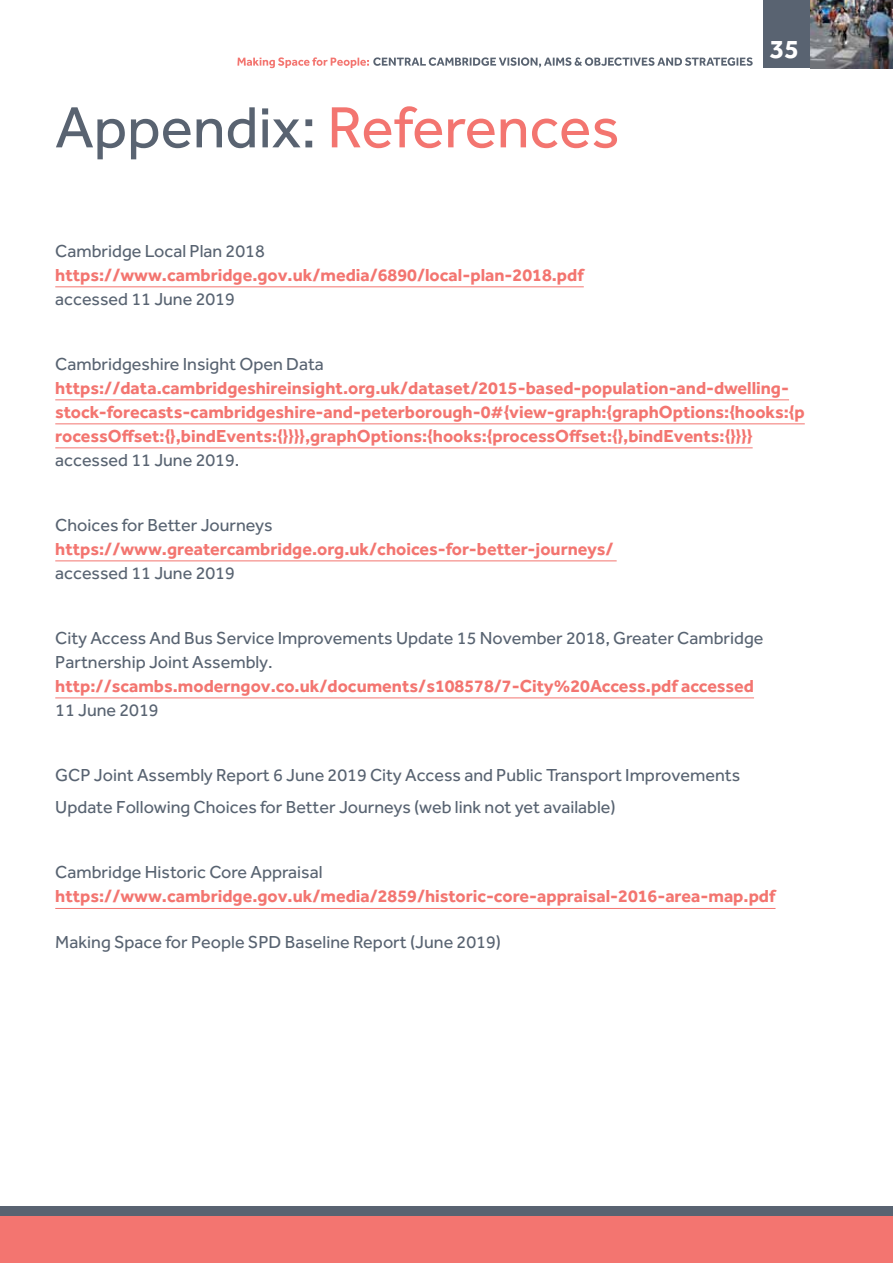
<style>
.page{position:relative;width:893px;height:1263px;background:#fff}
.page>*{position:absolute;margin:0;border:0;box-sizing:border-box;transform-origin:0 0}
.t1{font:60px "Effra";color:#f37570}
.t2{font:700 27px "Effra";color:#fff}
.t3{font:700 18px/24px "Effra";color:#f37570}
.t4{font:18px/24px "Effra";color:#586371}
.s1{color:#596371}
</style>
<div class="page">
<div style="left:0;top:1206px;width:893px;height:57px;background:#f37570"></div>
<div style="left:0;top:1205px;width:893px;height:10px;background:#596371"></div>
<div style="left:763px;top:0;width:47px;height:68px;background:#596371"></div>
<img style="left:810px;top:0;width:83px;height:68px">
<svg style="left:237px;top:57px;width:516px;height:11px"></svg>
<hr style="left:55px;top:286px;width:529px;height:1px;background:#f37570">
<hr style="left:55px;top:399px;width:734px;height:1px;background:#f37570">
<hr style="left:55px;top:423px;width:750px;height:1px;background:#f37570">
<hr style="left:55px;top:447px;width:698px;height:1px;background:#f37570">
<hr style="left:55px;top:560px;width:562px;height:1px;background:#f37570">
<hr style="left:55px;top:697px;width:699px;height:1px;background:#f37570">
<hr style="left:55px;top:908px;width:720px;height:1px;background:#f37570">
<h1 class="t1" style="left:55px;top:92px;width:566px"><span class="s1">Appendix:</span> References</h1>
<p class="t4" style="left:55px;top:239px;width:211px">Cambridge Local Plan 2018</p>
<p class="t3" style="left:55px;top:262px;width:530px">https://www.cambridge.gov.uk/media/6890/local-plan-2018.pdf</p>
<p class="t4" style="left:55px;top:287px;width:181px">accessed 11 June 2019</p>
<h2 class="t2" style="left:770px;top:33px;width:31px">35</h2>
<p class="t4" style="left:55px;top:352px;width:270px">Cambridgeshire Insight Open Data</p>
<p class="t3" style="left:55px;top:375px;width:751px">https://data.cambridgeshireinsight.org.uk/dataset/2015-based-population-and-dwelling&shy;stock-forecasts-cambridgeshire-and-peterborough-0#{view-graph:{graphOptions:{hooks:{p rocessOffset:{},bindEvents:{}}}},graphOptions:{hooks:{processOffset:{},bindEvents:{}}}}</p>
<p class="t4" style="left:55px;top:448px;width:186px">accessed 11 June 2019.</p>
<p class="t4" style="left:55px;top:513px;width:219px">Choices for Better Journeys</p>
<p class="t3" style="left:55px;top:536px;width:560px">https://www.greatercambridge.org.uk/choices-for-better-journeys/</p>
<p class="t4" style="left:55px;top:561px;width:181px">accessed 11 June 2019</p>
<p class="t4" style="left:55px;top:626px;width:710px">City Access And Bus Service Improvements Update 15 November 2018, Greater Cambridge<br>Partnership Joint Assembly.</p>
<p class="t3" style="left:55px;top:673px;width:700px">http://scambs.moderngov.co.uk/documents/s108578/7-City%20Access.pdf accessed</p>
<p class="t4" style="left:55px;top:698px;width:105px">11 June 2019</p>
<p class="t4" style="left:55px;top:758px;width:686px;line-height:32.5px">GCP Joint Assembly Report 6 June 2019 City Access and Public Transport Improvements<br>Update Following Choices for Better Journeys (web link not yet available)</p>
<p class="t4" style="left:55px;top:860px;width:269px">Cambridge Historic Core Appraisal</p>
<p class="t3" style="left:55px;top:884px;width:722px">https://www.cambridge.gov.uk/media/2859/historic-core-appraisal-2016-area-map.pdf</p>
<p class="t4" style="left:55px;top:929px;width:447px">Making Space for People SPD Baseline Report (June 2019)</p>
</div>
